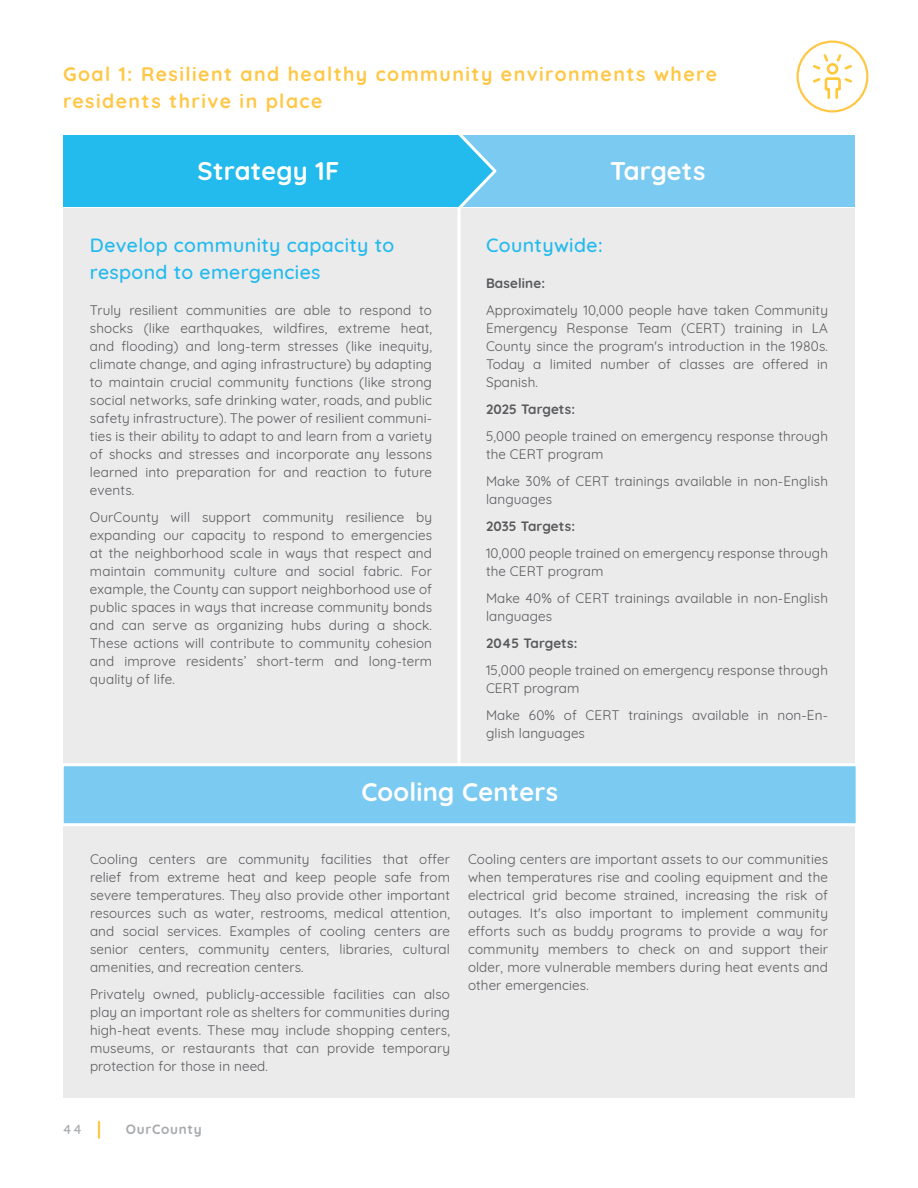
<style>
.page{position:relative;width:918px;height:1188px;background:#fff}
.page>*{position:absolute;margin:0;border:0;box-sizing:border-box;transform-origin:0 0}
.t1{font:700 25.5px "Quicksand";letter-spacing:.01em;color:#fff}
.t2{font:700 19.5px/27px "Quicksand";letter-spacing:.075em;color:#ffc746}
.t3{font:500 19.5px/27px "Quicksand";letter-spacing:.02em;color:#23baed}
.t4{font:13.5px/18px "Quicksand";letter-spacing:.01em;color:#58595b;text-align:justify}
.t5{font:700 13.5px "Quicksand";letter-spacing:.01em;color:#58595b}
.t6{font:700 13.5px "Quicksand";letter-spacing:.05em;color:#a7a9ac}
.t7{font:500 13.5px "Quicksand";color:#a7a9ac}
</style>
<div class="page">
<div style="left:796px;top:41px;width:72px;height:72px;border:2px solid #ffc746;border-radius:50%"></div>
<svg style="left:813px;top:54px;width:39px;height:45px"></svg>
<div style="left:63px;top:209px;width:396px;height:556px;background:#ebebec"></div>
<div style="left:459px;top:209px;width:396px;height:556px;background:#ebebec"></div>
<div style="left:460px;top:135px;width:395px;height:72px;background:#7bcaf1"></div>
<svg style="left:63px;top:135px;width:436px;height:75px;background:#30bded"></svg>
<hr style="left:458px;top:207px;width:2px;height:558px;background:#fff">
<div style="left:63px;top:828px;width:792px;height:270px;background:#ebebec"></div>
<svg style="left:63px;top:763px;width:793px;height:65px;background:#8acff2"></svg>
<svg style="left:98px;top:1122px;width:2px;height:16px"></svg>
<h2 class="t2" style="left:63px;top:59px;width:656px">Goal 1: Resilient and healthy community environments where residents thrive in place</h2>
<h1 class="t1" style="left:198px;top:150px;width:143px">Strategy 1F</h1>
<h1 class="t1" style="left:610px;top:150px;width:97px">Targets</h1>
<h2 class="t3" style="left:90px;top:230px;width:306px">Develop community capacity to respond to emergencies</h2>
<p class="t4" style="left:90px;top:300px;width:344px">Truly resilient communities are able to respond to shocks (like earthquakes, wildfires, extreme heat, and flooding) and long-term stresses (like inequity, climate change, and aging infrastructure) by adapting to maintain crucial community functions (like strong social networks, safe drinking water, roads, and public safety infrastructure). The power of resilient communi&shy;ties is their ability to adapt to and learn from a variety of shocks and stresses and incorporate any lessons learned into preparation for and reaction to future events.</p>
<p class="t4" style="left:90px;top:507px;width:344px">OurCounty will support community resilience by expanding our capacity to respond to emergencies at the neighborhood scale in ways that respect and maintain community culture and social fabric. For example, the County can support neighborhood use of public spaces in ways that increase community bonds and can serve as organizing hubs during a shock.<br>These actions will contribute to community cohesion and improve residents’ short-term and long-term quality of life.</p>
<h2 class="t3" style="left:486px;top:230px;width:118px">Countywide:</h2>
<p class="t5" style="left:486px;top:272px;width:61px">Baseline:</p>
<p class="t4" style="left:486px;top:300px;width:344px">Approximately 10,000 people have taken Community Emergency Response Team (CERT) training in LA County since the program's introduction in the 1980s.<br>Today a limited number of classes are offered in Spanish.</p>
<p class="t5" style="left:486px;top:398px;width:91px">2025 Targets:</p>
<p class="t4" style="left:486px;top:426px;width:344px">5,000 people trained on emergency response through the CERT program</p>
<p class="t4" style="left:486px;top:471px;width:344px">Make 30% of CERT trainings available in non-English languages</p>
<p class="t5" style="left:486px;top:515px;width:91px">2035 Targets:</p>
<p class="t4" style="left:486px;top:543px;width:344px">10,000 people trained on emergency response through the CERT program</p>
<p class="t4" style="left:486px;top:588px;width:344px">Make 40% of CERT trainings available in non-English languages</p>
<p class="t5" style="left:486px;top:632px;width:93px">2045 Targets:</p>
<p class="t4" style="left:486px;top:660px;width:344px">15,000 people trained on emergency response through<br>CERT program</p>
<p class="t4" style="left:486px;top:705px;width:344px">Make 60% of CERT trainings available in non-En&shy;glish languages</p>
<h1 class="t1" style="left:361px;top:771px;width:198px">Cooling Centers</h1>
<p class="t4" style="left:90px;top:849px;width:362px">Cooling centers are community facilities that offer relief from extreme heat and keep people safe from severe temperatures. They also provide other important resources such as water, restrooms, medical attention, and social services. Examples of cooling centers are senior centers, community centers, libraries, cultural amenities, and recreation centers.</p>
<p class="t4" style="left:90px;top:984px;width:362px">Privately owned, publicly-accessible facilities can also play an important role as shelters for communities during high-heat events. These may include shopping centers, museums, or restaurants that can provide temporary protection for those in need.</p>
<p class="t4" style="left:468px;top:849px;width:362px">Cooling centers are important assets to our communities when temperatures rise and cooling equipment and the electrical grid become strained, increasing the risk of outages. It's also important to implement community efforts such as buddy programs to provide a way for community members to check on and support their older, more vulnerable members during heat events and other emergencies.</p>
<p class="t7" style="left:63px;top:1118px;width:20px">44</p>
<p class="t6" style="left:126px;top:1118px;width:77px">OurCounty</p>
</div>
